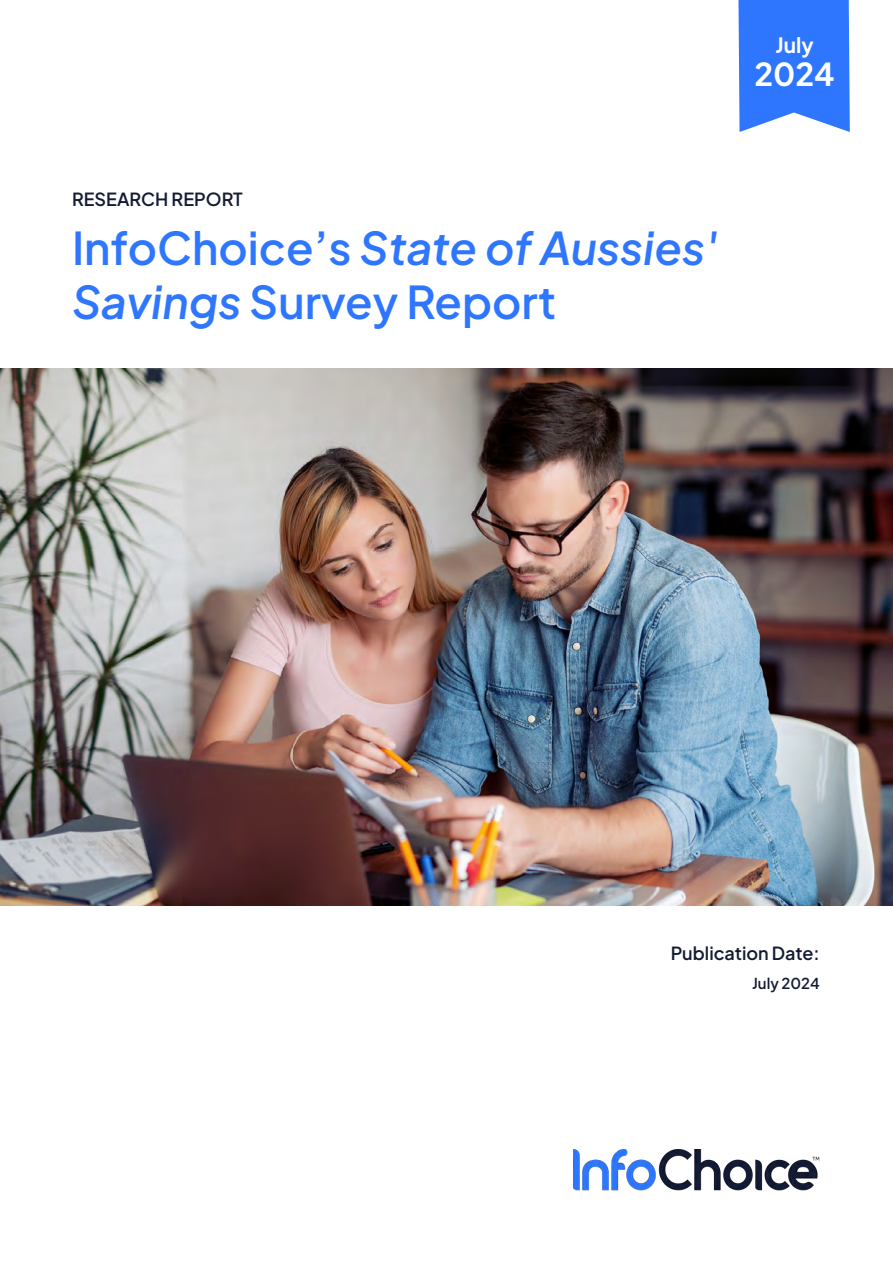
<style>
.page{position:relative;width:893px;height:1263px;background:#fff}
.page>*{position:absolute;margin:0;border:0;box-sizing:border-box;transform-origin:0 0}
.t1{font:600 45px/54px "Plus Jakarta Sans";color:#2f76ff}
.t2{font:700 31.5px "Plus Jakarta Sans";color:#fff}
.t3{font:700 21px "Plus Jakarta Sans";color:#fff}
.t4{font:600 18px "Plus Jakarta Sans";color:#131b33}
.t5{font:600 15px "Plus Jakarta Sans";color:#131b33}
.s1{font-style:italic}
</style>
<div class="page">
<svg style="left:738px;top:0;width:112px;height:132px;background:#4182ff"></svg>
<img style="left:0;top:369px;width:893px;height:537px">
<img style="left:573px;top:1149px;width:247px;height:41px">
<p class="t3" style="left:775px;top:28px;width:40px">July</p>
<p class="t2" style="left:754px;top:49px;width:82px">2024</p>
<p class="t4" style="left:72px;top:184px;width:172px">RESEARCH REPORT</p>
<p class="t1" style="left:72px;top:217px;width:647px">InfoChoice’s <span class="s1">State of Aussies'<br>Savings</span> Survey Report</p>
<p class="t4" style="left:671px;top:939px;width:151px">Publication Date:</p>
<p class="t5" style="left:752px;top:971px;width:69px">July 2024</p>
</div>
